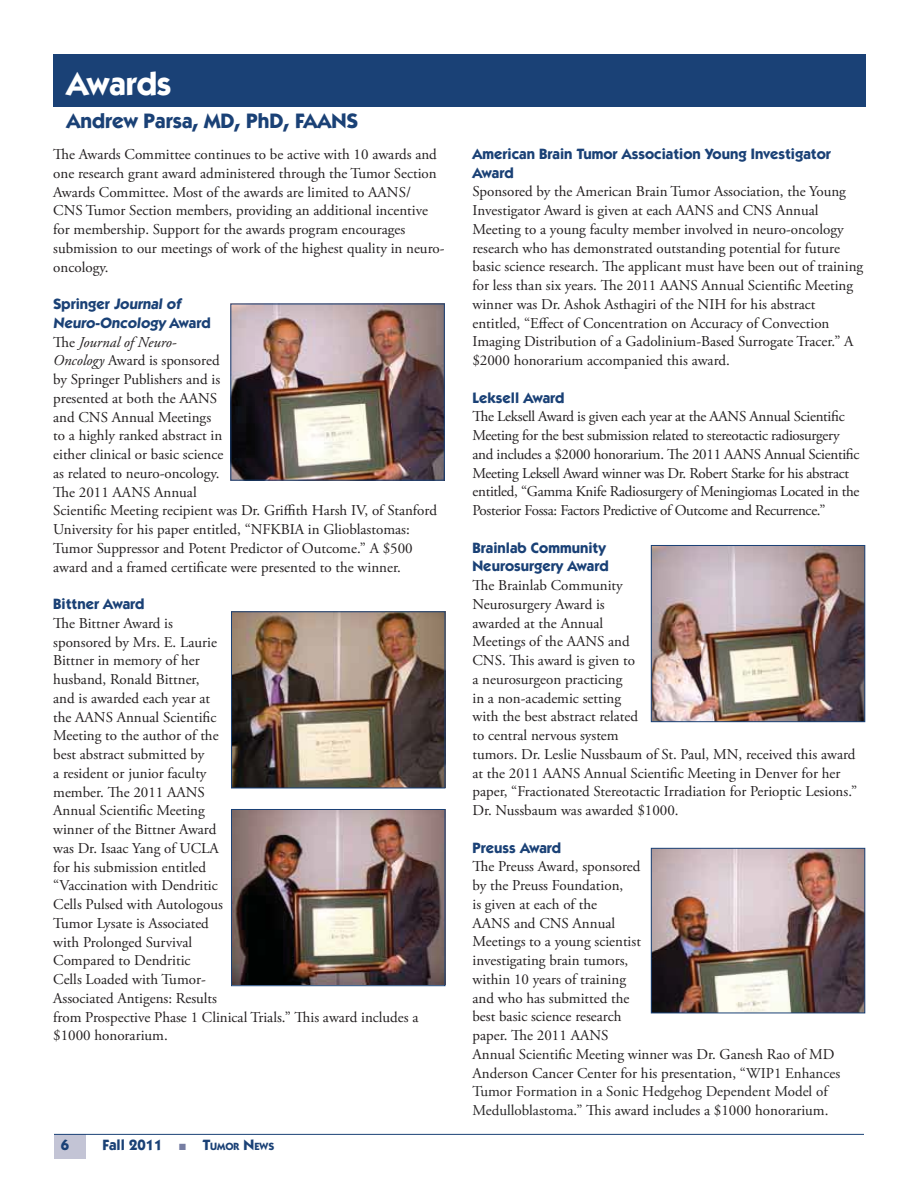
<style>
.page{position:relative;width:918px;height:1188px;background:#fff}
.page>*{position:absolute;margin:0;border:0;box-sizing:border-box;transform-origin:0 0}
.t1{font:700 33px "Itc Kabel";color:#fff}
.t2{font:700 21px "Itc Kabel";color:#1a4176}
.t3{font:15px/18.8px "Adobe Garamond Pro";color:#231f20}
.t4{font:15px/18.8px "Adobe Garamond Pro";letter-spacing:-.02em;color:#231f20}
.t5{font:700 15px/18.8px "Itc Kabel";color:#1a4176}
.t6{font:700 10.5px "Itc Kabel";color:#1a4176}
.s1{font-style:italic}
.s2{font-size:15px}
.s3{color:#272627}
</style>
<div class="page">
<div style="left:54px;top:1134px;width:32px;height:25px;background:#c3c4d5"></div>
<hr style="left:54px;top:1134px;width:810px;height:1px;background:#1a4176">
<div style="left:54px;top:54px;width:810px;height:6px;background:#1a4176"></div>
<img style="left:233px;top:613px;width:211px;height:173px">
<div style="left:231px;top:611px;width:215px;height:177px;border:1px solid #1a4176"></div>
<img style="left:233px;top:811px;width:211px;height:173px">
<div style="left:231px;top:809px;width:215px;height:177px;border:1px solid #1a4176"></div>
<img style="left:653px;top:547px;width:210px;height:173px">
<div style="left:651px;top:545px;width:214px;height:177px;border:1px solid #1a4176"></div>
<img style="left:232px;top:305px;width:211px;height:174px">
<div style="left:230px;top:303px;width:215px;height:178px;border:1px solid #1a4176"></div>
<img style="left:653px;top:850px;width:210px;height:161px">
<div style="left:651px;top:848px;width:214px;height:165px;border:1px solid #1a4176"></div>
<div style="left:53px;top:55px;width:812px;height:52px;background:#1a4176"></div>
<h1 class="t1" style="left:67px;top:71px;width:107px">Awards</h1>
<h2 class="t2" style="left:67px;top:113px;width:293px">Andrew Parsa, MD, PhD, FAANS</h2>
<p class="t3" style="left:53px;top:146px;width:393px">The Awards Committee continues to be active with 10 awards and one research grant award administered through the Tumor Section Awards Committee. Most of the awards are limited to AANS/<br>CNS Tumor Section members, providing an additional incentive for membership. Support for the awards program encourages submission to our meetings of work of the highest quality in neuro&shy;oncology.</p>
<p class="t5" style="left:53px;top:296px;width:159px">Springer Journal of<br>Neuro-Oncology Award</p>
<p class="t3" style="left:53px;top:334px;width:385px">The <span class="s1">Journal of Neuro-<br>Oncology</span> Award is sponsored<br>by Springer Publishers and is<br>presented at both the AANS<br>and CNS Annual Meetings<br>to a highly ranked abstract in<br>either clinical or basic science<br>as related to neuro-oncology.<br>The 2011 AANS Annual<br>Scientific Meeting recipient was Dr. Griffith Harsh IV, of Stanford University for his paper entitled, “NFKBIA in Glioblastomas:<br>Tumor Suppressor and Potent Predictor of Outcome.” A $500 award and a framed certificate were presented to the winner.</p>
<p class="t5" style="left:53px;top:596px;width:93px">Bittner Award</p>
<p class="t3" style="left:53px;top:615px;width:367px">The Bittner Award is<br>sponsored by Mrs. E. Laurie<br>Bittner in memory of her<br>husband, Ronald Bittner,<br>and is awarded each year at<br>the AANS Annual Scientific<br>Meeting to the author of the<br>best abstract submitted by<br>a resident or junior faculty<br>member. The 2011 AANS<br>Annual Scientific Meeting<br>winner of the Bittner Award<br>was Dr. Isaac Yang of UCLA<br>for his submission entitled<br>“Vaccination with Dendritic<br>Cells Pulsed with Autologous<br>Tumor Lysate is Associated<br>with Prolonged Survival<br>Compared to Dendritic<br>Cells Loaded with Tumor-<br>Associated Antigens: Results<br>from Prospective Phase 1 Clinical Trials.” This award includes a $1000 honorarium.</p>
<p class="t5" style="left:61px;top:1137px;width:10px">6</p>
<p class="t5" style="left:102px;top:1137px;width:62px">Fall 2011</p>
<p class="t6" style="left:203px;top:1141px;width:73px"><span class="s2">T</span>UMOR <span class="s2">N</span>EWS</p>
<p class="t5" style="left:472px;top:145px;width:360px">American Brain Tumor Association Young Investigator<br>Award</p>
<p class="t3" style="left:472px;top:183px;width:392px">Sponsored by the American Brain Tumor Association, the Young Investigator Award is given at each AANS and CNS Annual Meeting to a young faculty member involved in neuro-oncology research who has demonstrated outstanding potential for future basic science research. The applicant must have been out of training for less than six years. The 2011 AANS Annual Scientific Meeting winner was Dr. Ashok Asthagiri of the NIH for his abstract entitled, “Effect of Concentration on Accuracy of Convection Imaging Distribution of a Gadolinium-Based Surrogate Tracer.” A $2000 honorarium accompanied this award.</p>
<p class="t5" style="left:472px;top:389px;width:93px">Leksell Award</p>
<p class="t4" style="left:472px;top:408px;width:389px">The Leksell Award is given each year at the AANS Annual Scientific Meeting for the best submission related to stereotactic radiosurgery and includes a $2000 honorarium. The 2011 AANS Annual Scientific Meeting Leksell Award winner was Dr. Robert Starke for his abstract entitled, “Gamma Knife Radiosurgery of Meningiomas Located in the Posterior Fossa: Factors Predictive of Outcome and Recurrence.”</p>
<p class="t5" style="left:472px;top:539px;width:138px">Brainlab Community<br>Neurosurgery Award</p>
<p class="t3" style="left:472px;top:577px;width:386px">The Brainlab Community<br>Neurosurgery Award is<br>awarded at the Annual<br>Meetings of the AANS and<br>CNS. This award is given to<br>a neurosurgeon practicing<br>in a non-academic setting<br>with the best abstract related<br>to central nervous system<br>tumors. Dr. Leslie Nussbaum of St. Paul, MN, received this award at the 2011 AANS Annual Scientific Meeting in Denver for her paper, “Fractionated Stereotactic Irradiation for Perioptic Lesions.” Dr. Nussbaum was awarded $1000.</p>
<p class="t5" style="left:472px;top:839px;width:90px">Preuss Award</p>
<p class="t3" style="left:472px;top:858px;width:369px">The Preuss Award, sponsored<br>by the Preuss Foundation,<br>is given at each of the<br>AANS and CNS Annual<br>Meetings to a young scientist<br>investigating brain tumors,<br>within 10 years of training<br>and who has submitted the<br>best basic science research<br>paper. The 2011 AANS<br>Annual Scientific Meeting winner was Dr. Ganesh Rao of MD Anderson Cancer Center for his presentation, “<span class="s3">WIP1 Enhances Tumor Formation in a Sonic Hedgehog Dependent Model of Medulloblastoma.”</span> This award includes a $1000 honorarium.</p>
</div>
